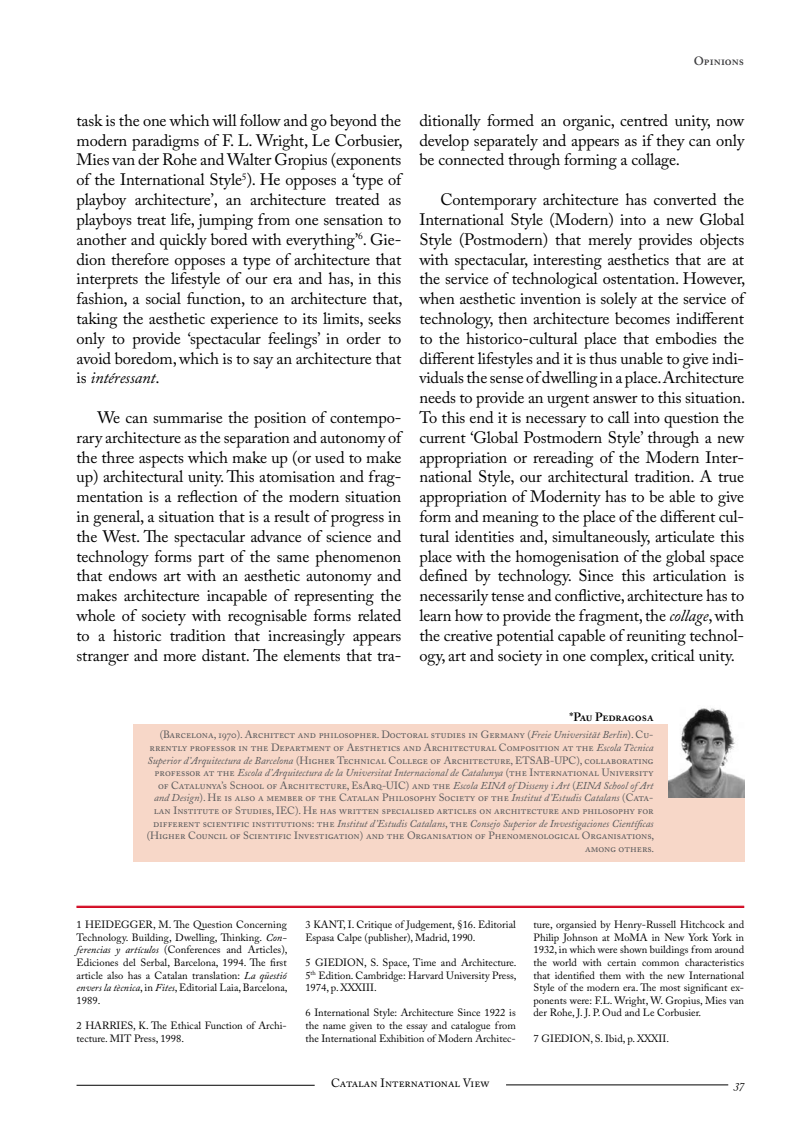
<style>
.page{position:relative;width:808px;height:1127px;background:#fff}
.page>*{position:absolute;margin:0;border:0;box-sizing:border-box;transform-origin:0 0}
.t1{font:16.5px/19.8px "Adobe Caslon Pro";letter-spacing:-.01em;color:#000;text-align:justify}
.t2{font:12px "Adobe Caslon Regular SC";color:#000}
.t3{font:12px "Adobe Caslon Semibold SC";letter-spacing:-.005em;color:#000}
.t4{font:12px "Adobe Caslon Semibold SC";color:#3e3e40}
.t5{font:italic 12px "Adobe Caslon Exp";color:#000}
.t6{font:10.5px/12.6px "Adobe Caslon Pro";color:#000;text-align:justify}
.t7{font:10.5px/12.6px "Adobe Caslon Regular SC";color:#58585a;text-align:justify}
.t8{font:italic 10.5px "Adobe Caslon";color:#58585a}
.s1{font-style:italic}
.s2{font-family:"Adobe Caslon";font-style:italic}
.s3{font-family:"Adobe Caslon Regular SC";font-style:normal}
</style>
<div class="page">
<hr style="left:506px;top:1084px;width:222px;height:1px;background:#000">
<hr style="left:77px;top:1085px;width:238px;height:1px;background:#000">
<div style="left:133px;top:724px;width:611px;height:138px;background:#f7d7c8"></div>
<hr style="left:77px;top:906px;width:667px;height:1px;background:#d2031d">
<hr style="left:77px;top:907px;width:667px;height:1px;background:#d2031d">
<img style="left:669px;top:708px;width:75px;height:90px">
<p class="t4" style="left:694px;top:54px;width:52px">Opinions</p>
<p class="t1" style="left:77px;top:110px;width:327px">task is the one which will follow and go beyond the modern paradigms of F. L. Wright, Le Corbusier, Mies van der Rohe and Walter Gropius (exponents of the International Style<sup>5</sup>). He opposes a ‘type of playboy architecture’, an architecture treated as playboys treat life, jumping from one sensation to another and quickly bored with everything’<sup>6</sup>. Gie&shy;dion therefore opposes a type of architecture that interprets the lifestyle of our era and has, in this fashion, a social function, to an architecture that, taking the aesthetic experience to its limits, seeks only to provide ‘spectacular feelings’ in order to avoid boredom, which is to say an architecture that is <span class="s1">intéressant</span>.</p>
<p class="t1" style="left:77px;top:407px;width:326px;text-indent:21px">We can summarise the position of contempo&shy;rary architecture as the separation and autonomy of the three aspects which make up (or used to make up) architectural unity. This atomisation and frag&shy;mentation is a reflection of the modern situation in general, a situation that is a result of progress in the West. The spectacular advance of science and technology forms part of the same phenomenon that endows art with an aesthetic autonomy and makes architecture incapable of representing the whole of society with recognisable forms related to a historic tradition that increasingly appears stranger and more distant. The elements that tra-</p>
<p class="t1" style="left:419px;top:110px;width:326px">ditionally formed an organic, centred unity, now develop separately and appears as if they can only be connected through forming a collage.</p>
<p class="t1" style="left:419px;top:189px;width:327px;text-indent:21px">Contemporary architecture has converted the International Style (Modern) into a new Global Style (Postmodern) that merely provides objects with spectacular, interesting aesthetics that are at the service of technological ostentation. However, when aesthetic invention is solely at the service of technology, then architecture becomes indifferent to the historico-cultural place that embodies the different lifestyles and it is thus unable to give indi&shy;viduals the sense of dwelling in a place. Architecture needs to provide an urgent answer to this situation.<br>To this end it is necessary to call into question the current ‘Global Postmodern Style’ through a new appropriation or rereading of the Modern Inter&shy;national Style, our architectural tradition. A true appropriation of Modernity has to be able to give form and meaning to the place of the different cul&shy;tural identities and, simultaneously, articulate this place with the homogenisation of the global space defined by technology. Since this articulation is necessarily tense and conflictive, architecture has to learn how to provide the fragment, the <span class="s1">collage</span>, with the creative potential capable of reuniting technol&shy;ogy, art and society in one complex, critical unity.</p>
<p class="t3" style="left:569px;top:710px;width:85px">*Pau Pedragosa</p>
<p class="t7" style="left:147px;top:729px;width:508px;text-indent:12px">(Barcelona, 1970). Architect and philosopher. Doctoral studies in Germany (<span class="s2">Freie Universität Berlin</span>). Cu&shy;rrently professor in the Department of Aesthetics and Architectural Composition at the <span class="s2">Escola Tècnica Superior d’Arquitectura de Barcelona</span> (Higher Technical College of Architecture, ETSAB-UPC), collaborating</p>
<p class="t8" style="left:155px;top:767px;width:500px"><span class="s3">professor at the</span> Escola d’Arquitectura de la Universitat Internacional de Catalunya <span class="s3">(the International University</span></p>
<p class="t7" style="left:154px;top:779px;width:501px;text-align:center">of Catalunya’s School of Architecture, EsArq-UIC) and the <span class="s2">Escola EINA of Disseny i Art</span> (<span class="s2">EINA School of Art and Design</span>). He is also a member of the Catalan Philosophy Society of the <span class="s2">Institut d’Estudis Catalans</span> (Cata&shy;lan Institute of Studies, IEC). He has written specialised articles on architecture and philosophy for</p>
<p class="t8" style="left:153px;top:817px;width:502px"><span class="s3">different scientific institutions: the</span> Institut d’Estudis Catalans<span class="s3">, the</span> Consejo Superior de Investigaciones Científicas</p>
<p class="t7" style="left:147px;top:829px;width:509px;text-align:right">(Higher Council of Scientific Investigation) and the Organisation of Phenomenological Organisations, among others.</p>
<p class="t6" style="left:77px;top:918px;width:213px">1 HEIDEGGER, M. The Question Concerning Technology. Building, Dwelling, Thinking. <span class="s1">Con&shy;ferencias y artículos</span> (Conferences and Articles), Ediciones del Serbal, Barcelona, 1994. The first article also has a Catalan translation: <span class="s1">La qüestió envers la tècnica</span>, in <span class="s1">Fites</span>, Editorial Laia, Barcelona, 1989.</p>
<p class="t6" style="left:77px;top:1019px;width:212px">2 HARRIES, K. The Ethical Function of Archi&shy;tecture. MIT Press, 1998.</p>
<p class="t6" style="left:305px;top:918px;width:212px">3 KANT, I. Critique of Judgement, §16. Editorial<br>Espasa Calpe (publisher), Madrid, 1990.</p>
<p class="t6" style="left:305px;top:956px;width:213px">5 GIEDION, S. Space, Time and Architecture.<br>5<sup>th</sup> Edition. Cambridge: Harvard University Press, 1974, p. XXXIII.</p>
<p class="t6" style="left:305px;top:1006px;width:212px">6 International Style: Architecture Since 1922 is the name given to the essay and catalogue from the International Exhibition of Modern Architec-</p>
<p class="t6" style="left:533px;top:918px;width:212px">ture, organsied by Henry-Russell Hitchcock and Philip Johnson at MoMA in New York York in 1932, in which were shown buildings from around the world with certain common characteristics that identified them with the new International Style of the modern era. The most significant ex&shy;ponents were: F.L. Wright, W. Gropius, Mies van der Rohe, J. J. P. Oud and Le Corbusier.</p>
<p class="t6" style="left:533px;top:1032px;width:137px">7 GIEDION, S. Ibid, p. XXXII.</p>
<p class="t2" style="left:331px;top:1075px;width:160px">Catalan International View</p>
<p class="t5" style="left:735px;top:1079px;width:11px">37</p>
</div>
